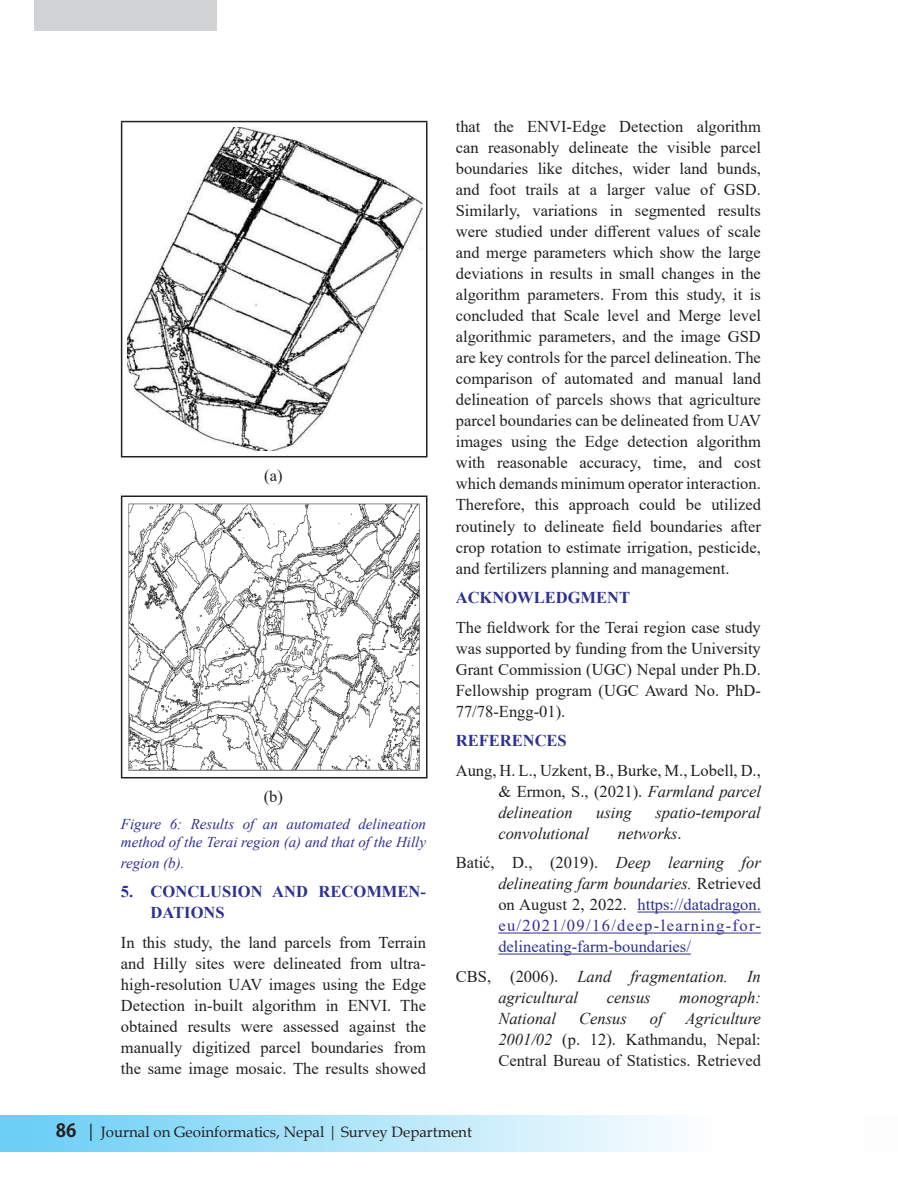
<style>
.page{position:relative;width:898px;height:1204px;background:#fff}
.page>*{position:absolute;margin:0;border:0;box-sizing:border-box;transform-origin:0 0}
.t1{font:16.5px/21px "Times New Roman";color:#231f20;text-align:justify}
.t2{font:16.5px/21px "Times New Roman";color:#2e3092;text-align:justify}
.t3{font:italic 16.5px/21px "Times New Roman";color:#231f20}
.heading_1{font:700 16.5px/21px "Times New Roman";color:#2e3092}
.t4{font:italic 15px/18px "Times New Roman";color:#2e3092}
.t5{font:15px "Book Antiqua";color:#231f20}
.s1{font-style:italic}
.s2{font-style:normal}
.s3{color:#231f20}
.s4{font-style:italic;color:#231f20}
.s5{font-family:"Koz Go Pr 6 N";font-weight:700;font-size:18px}
.s6{font-size:18px}
</style>
<div class="page">
<div style="left:0;top:1114px;width:897px;height:37px;background:linear-gradient(to right,#6bcff6,#fff)"></div>
<div style="left:865px;top:1114px;width:32px;height:37px;background:#fdfdfd"></div>
<div style="left:35px;top:0;width:182px;height:31px;background:#d1d2d4"></div>
<hr style="left:121px;top:121px;width:306px;height:1px;background:#231f20">
<hr style="left:121px;top:122px;width:1px;height:334px;background:#231f20">
<hr style="left:426px;top:122px;width:1px;height:334px;background:#231f20">
<hr style="left:121px;top:456px;width:306px;height:1px;background:#231f20">
<img style="left:128px;top:128px;width:294px;height:322px">
<hr style="left:121px;top:495px;width:306px;height:2px;background:#231f20">
<hr style="left:121px;top:497px;width:1px;height:280px;background:#231f20">
<hr style="left:426px;top:497px;width:1px;height:280px;background:#231f20">
<hr style="left:121px;top:777px;width:306px;height:1px;background:#231f20">
<img style="left:128px;top:503px;width:292px;height:268px">
<hr style="left:637px;top:911px;width:123px;height:1px;background:#2e3092">
<hr style="left:498px;top:932px;width:262px;height:1px;background:#2e3092">
<hr style="left:498px;top:953px;width:192px;height:1px;background:#2e3092">
<p class="t1" style="left:264px;top:464px;width:20px">(a)</p>
<p class="t1" style="left:264px;top:785px;width:21px">(b)</p>
<p class="t4" style="left:121px;top:814px;width:306px">Figure 6: Results of an automated delineation method of the Terai region (a) and that of the Hilly</p>
<p class="t4" style="left:121px;top:853px;width:65px">region (b).</p>
<p class="heading_1" style="left:151px;top:880px;width:277px;text-indent:-30px">5. CONCLUSION AND RECOMMEN-<br>DATIONS</p>
<p class="t1" style="left:121px;top:931px;width:306px">In this study, the land parcels from Terrain and Hilly sites were delineated from ultra&shy;high-resolution UAV images using the Edge Detection in-built algorithm in ENVI. The obtained results were assessed against the manually digitized parcel boundaries from the same image mosaic. The results showed</p>
<p class="t1" style="left:455px;top:116px;width:307px">that the ENVI-Edge Detection algorithm can reasonably delineate the visible parcel boundaries like ditches, wider land bunds, and foot trails at a larger value of GSD.<br>Similarly, variations in segmented results were studied under different values of scale and merge parameters which show the large deviations in results in small changes in the algorithm parameters. From this study, it is concluded that Scale level and Merge level algorithmic parameters, and the image GSD are key controls for the parcel delineation. The comparison of automated and manual land delineation of parcels shows that agriculture parcel boundaries can be delineated from UAV images using the Edge detection algorithm with reasonable accuracy, time, and cost which demands minimum operator interaction.<br>Therefore, this approach could be utilized routinely to delineate field boundaries after crop rotation to estimate irrigation, pesticide, and fertilizers planning and management.</p>
<p class="heading_1" style="left:455px;top:586px;width:176px">ACKNOWLEDGMENT</p>
<p class="t1" style="left:455px;top:616px;width:306px">The fieldwork for the Terai region case study was supported by funding from the University Grant Commission (UGC) Nepal under Ph.D.<br>Fellowship program (UGC Award No. PhD-77/78-Engg-01).</p>
<p class="heading_1" style="left:455px;top:729px;width:112px">REFERENCES</p>
<p class="t1" style="left:498px;top:759px;width:264px;text-indent:-43px">Aung, H. L., Uzkent, B., Burke, M., Lobell, D., &amp; Ermon, S., (2021). <span class="s1">Farmland parcel delineation</span></p>
<p class="t3" style="left:596px;top:801px;width:37px">using</p>
<p class="t3" style="left:655px;top:801px;width:107px">spatio-temporal</p>
<p class="t3" style="left:498px;top:822px;width:92px">convolutional</p>
<p class="t3" style="left:617px;top:822px;width:65px">networks<span class="s2">.</span></p>
<p class="t2" style="left:498px;top:851px;width:264px;text-indent:-43px"><span class="s3">Batić, D., (2019).</span> <span class="s4">Deep learning for delineating farm boundaries.</span> <span class="s3">Retrieved on August 2, 2022.</span> https://datadragon. eu/2021/09/16/deep-learning-for&shy;delineating-farm-boundaries/</p>
<p class="t3" style="left:498px;top:965px;width:264px;text-indent:-43px"><span class="s2">CBS, (2006).</span> Land fragmentation. In agricultural</p>
<p class="t3" style="left:606px;top:986px;width:45px">census</p>
<p class="t3" style="left:679px;top:986px;width:83px">monograph:</p>
<p class="t3" style="left:498px;top:1007px;width:59px">National</p>
<p class="t3" style="left:579px;top:1007px;width:49px">Census</p>
<p class="t3" style="left:649px;top:1007px;width:14px">of</p>
<p class="t1" style="left:498px;top:1007px;width:264px;text-indent:187px"><span class="s1">Agriculture 2001/02</span> (p. 12). Kathmandu, Nepal:<br>Central Bureau of Statistics. Retrieved</p>
<p class="t5" style="left:56px;top:1121px;width:417px"><span class="s5">86</span> <span class="s6">|</span> Journal on Geoinformatics, Nepal | Survey Department</p>
</div>
